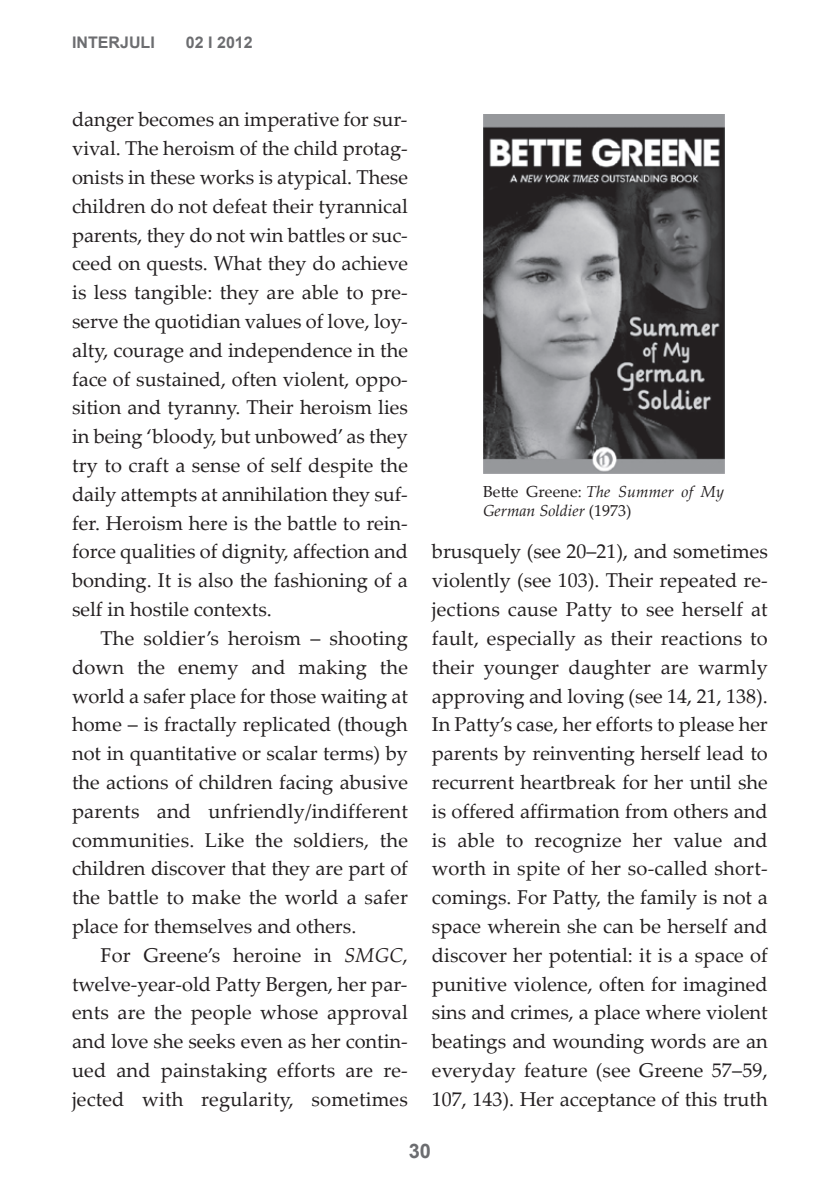
<style>
.page{position:relative;width:840px;height:1191px;background:#fff}
.page>*{position:absolute;margin:0;border:0;box-sizing:border-box;transform-origin:0 0}
.t1{font:20px/28.8px "Palatino Linotype";color:#231f20;text-align:justify}
.t2{font:700 20px "Arial";color:#6c6d70}
.t3{font:italic 16px/19.6px "Palatino Linotype";color:#231f20}
.t4{font:700 16px "Arial";color:#6c6d70}
.s1{font-style:italic}
.s2{font-style:normal}
</style>
<div class="page">
<img style="left:483px;top:114px;width:241px;height:359px">
<p class="t4" style="left:72px;top:33px;width:84px">INTERJULI</p>
<p class="t4" style="left:186px;top:33px;width:68px">02 I 2012</p>
<p class="t1" style="left:72px;top:107px;width:337px">danger becomes an imperative for sur&shy;vival. The heroism of the child protag&shy;onists in these works is atypical. These children do not defeat their tyrannical parents, they do not win battles or suc&shy;ceed on quests. What they do achieve is less tangible: they are able to pre&shy;serve the quotidian values of love, loy&shy;alty, courage and independence in the face of sustained, often violent, oppo&shy;sition and tyranny. Their heroism lies in being ‘bloody, but unbowed’ as they try to craft a sense of self despite the daily attempts at annihilation they suf&shy;fer. Heroism here is the battle to rein&shy;force qualities of dignity, affection and bonding. It is also the fashioning of a self in hostile contexts.</p>
<p class="t1" style="left:72px;top:626px;width:337px;text-indent:28px">The soldier’s heroism – shooting down the enemy and making the world a safer place for those waiting at home – is fractally replicated (though not in quantitative or scalar terms) by the actions of children facing abusive parents and unfriendly/indifferent communities. Like the soldiers, the children discover that they are part of the battle to make the world a safer place for themselves and others.</p>
<p class="t1" style="left:72px;top:943px;width:337px;text-indent:28px">For Greene’s heroine in <span class="s1">SMGC</span>, twelve-year-old Patty Bergen, her par&shy;ents are the people whose approval and love she seeks even as her contin&shy;ued and painstaking efforts are re&shy;jected with regularity, sometimes</p>
<p class="t3" style="left:482px;top:483px;width:242px"><span class="s2">Bette Greene:</span> The Summer of My<br>German Soldier <span class="s2">(1973)</span></p>
<p class="t1" style="left:431px;top:539px;width:337px">brusquely (see 20–21), and sometimes violently (see 103). Their repeated re&shy;jections cause Patty to see herself at fault, especially as their reactions to their younger daughter are warmly approving and loving (see 14, 21, 138).<br>In Patty’s case, her efforts to please her parents by reinventing herself lead to recurrent heartbreak for her until she is offered affirmation from others and is able to recognize her value and worth in spite of her so-called short&shy;comings. For Patty, the family is not a space wherein she can be herself and discover her potential: it is a space of punitive violence, often for imagined sins and crimes, a place where violent beatings and wounding words are an everyday feature (see Greene 57–59, 107, 143). Her acceptance of this truth</p>
<p class="t2" style="left:408px;top:1139px;width:24px">30</p>
</div>
